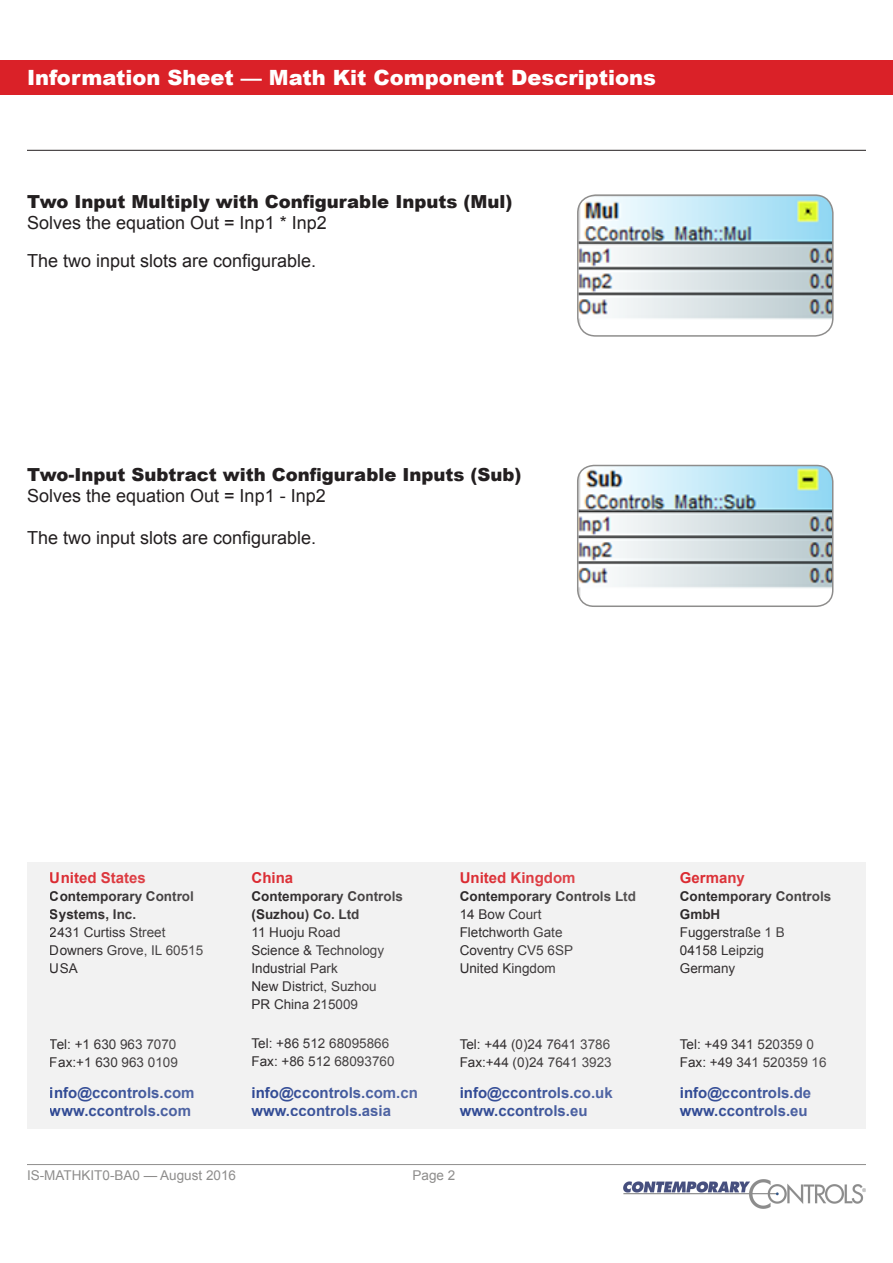
<style>
.page{position:relative;width:893px;height:1263px;background:#fff}
.page>*{position:absolute;margin:0;border:0;box-sizing:border-box;transform-origin:0 0}
.t1{font:900 21px "Arial";color:#fff}
.t2{font:18px "Arial";color:#231f20}
.t3{font:900 18px "Arial";color:#231f20}
.t4{font:700 15px/18px "Arial";color:#25408f}
.t5{font:700 15px "Arial";color:#da2128}
.t6{font:13.5px/18px "Arial";color:#231f20}
.t7{font:700 13.5px/18px "Arial";color:#231f20}
.t8{font:13.5px "Arial";color:#8e8d8c}
</style>
<div class="page">
<div style="left:0;top:60px;width:893px;height:35px;background:#da2128"></div>
<hr style="left:27px;top:1164px;width:839px;height:1px;background:#8e8d8c">
<hr style="left:27px;top:150px;width:839px;height:1px;background:#231f20">
<img style="left:578px;top:465px;width:255px;height:141px">
<div style="left:577px;top:465px;width:256px;height:142px;border:2px solid #8e8d8c;border-radius:16px"></div>
<div style="left:27px;top:862px;width:839px;height:266px;background:#f2f2f2"></div>
<img style="left:623px;top:1180px;width:243px;height:28px">
<img style="left:578px;top:197px;width:253px;height:139px">
<div style="left:577px;top:194px;width:257px;height:143px;border:2px solid #8e8d8c;border-radius:18px"></div>
<p class="t1" style="left:27px;top:62px;width:630px">Information Sheet — Math Kit Component Descriptions</p>
<p class="t3" style="left:27px;top:188px;width:487px">Two Input Multiply with Configurable Inputs (Mul)</p>
<p class="t2" style="left:27px;top:211px;width:301px">Solves the equation Out = Inp1 * Inp2</p>
<p class="t2" style="left:27px;top:249px;width:291px">The two input slots are configurable.</p>
<p class="t3" style="left:27px;top:462px;width:496px">Two-Input Subtract with Configurable Inputs (Sub)</p>
<p class="t2" style="left:27px;top:484px;width:300px">Solves the equation Out = Inp1 - Inp2</p>
<p class="t2" style="left:27px;top:526px;width:291px">The two input slots are configurable.</p>
<p class="t5" style="left:50px;top:867px;width:97px">United States</p>
<p class="t7" style="left:50px;top:887px;width:146px">Contemporary Control<br>Systems, Inc.</p>
<p class="t6" style="left:50px;top:923px;width:155px">2431 Curtiss Street<br>Downers Grove, IL 60515<br>USA</p>
<p class="t6" style="left:50px;top:1035px;width:129px">Tel: +1 630 963 7070<br>Fax:+1 630 963 0109</p>
<p class="t4" style="left:50px;top:1085px;width:146px">info@ccontrols.com www.ccontrols.com</p>
<p class="t5" style="left:252px;top:867px;width:43px">China</p>
<p class="t7" style="left:252px;top:887px;width:153px">Contemporary Controls (Suzhou) Co. Ltd</p>
<p class="t6" style="left:252px;top:923px;width:134px">11 Huoju Road<br>Science &amp; Technology<br>Industrial Park<br>New District, Suzhou<br>PR China 215009</p>
<p class="t6" style="left:252px;top:1034px;width:144px">Tel: +86 512 68095866<br>Fax: +86 512 68093760</p>
<p class="t4" style="left:252px;top:1084px;width:168px">info@ccontrols.com.cn www.ccontrols.asia</p>
<p class="t5" style="left:460px;top:867px;width:117px">United Kingdom</p>
<p class="t7" style="left:460px;top:887px;width:178px">Contemporary Controls Ltd</p>
<p class="t6" style="left:460px;top:905px;width:115px">14 Bow Court<br>Fletchworth Gate<br>Coventry CV5 6SP<br>United Kingdom</p>
<p class="t6" style="left:460px;top:1035px;width:153px">Tel: +44 (0)24 7641 3786<br>Fax:+44 (0)24 7641 3923</p>
<p class="t4" style="left:460px;top:1085px;width:154px">info@ccontrols.co.uk www.ccontrols.eu</p>
<p class="t8" style="left:27px;top:1166px;width:211px">IS-MATHKIT0-BA0 — August 2016</p>
<p class="t8" style="left:413px;top:1166px;width:44px">Page 2</p>
<p class="t5" style="left:680px;top:867px;width:67px">Germany</p>
<p class="t7" style="left:680px;top:887px;width:153px">Contemporary Controls<br>GmbH</p>
<p class="t6" style="left:680px;top:923px;width:107px">Fuggerstraße 1 B<br>04158 Leipzig<br>Germany</p>
<p class="t6" style="left:680px;top:1035px;width:148px">Tel: +49 341 520359 0<br>Fax: +49 341 520359 16</p>
<p class="t4" style="left:680px;top:1085px;width:133px">info@ccontrols.de www.ccontrols.eu</p>
</div>
